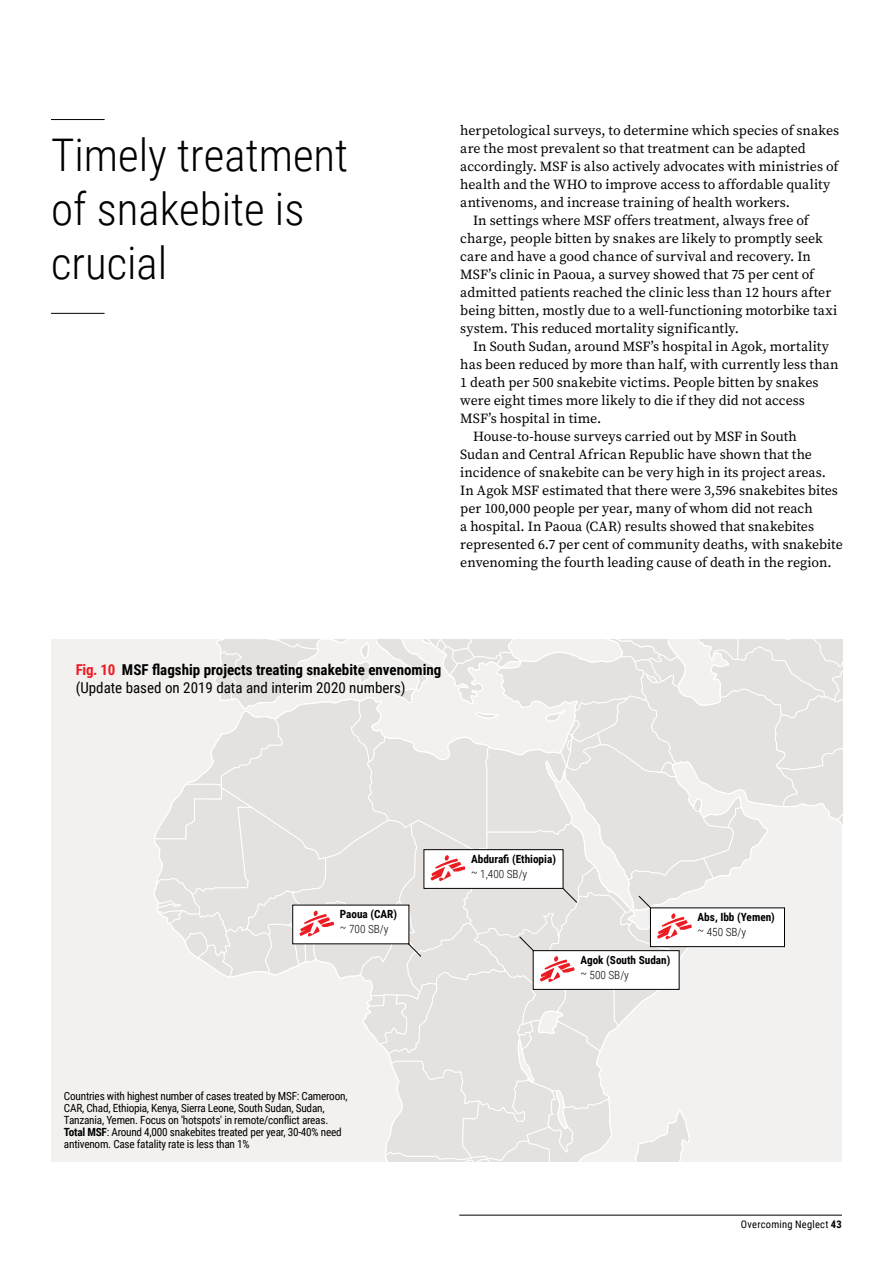
<style>
.page{position:relative;width:893px;height:1263px;background:#fff}
.page>*{position:absolute;margin:0;border:0;box-sizing:border-box;transform-origin:0 0}
.t1{font:300 45px/54px "Roboto Condensed";color:#000}
.t2{font:700 15px/18px "Roboto Condensed";color:#000}
.t3{font:13.95px "Source Serif Pro";letter-spacing:-.005em;color:#000}
.t4{font:11.25px/12px "Roboto Condensed";letter-spacing:-.02em;color:#000}
.t5{font:700 11.25px "Roboto Condensed";color:#000}
.t6{font:300 11.25px "Roboto Condensed";color:#000}
.t7{font:10.5px "Roboto Condensed";letter-spacing:.025em;color:#000}
.s1{color:#ed1c24}
.s2{font-weight:400}
.s3{font-weight:700}
</style>
<div class="page">
<hr style="left:459px;top:1215px;width:383px;height:1px;background:#000">
<div style="left:51px;top:639px;width:101px;height:522px;background:#f3f1ef"></div>
<svg style="left:152px;top:639px;width:690px;height:522px"></svg>
<hr style="left:51px;top:119px;width:54px;height:1px;background:#000">
<hr style="left:51px;top:313px;width:54px;height:1px;background:#000">
<h1 class="t1" style="left:51px;top:131px;width:299px">Timely treatment of snakebite is crucial</h1>
<p class="t3" style="left:460px;top:124px;width:380px">herpetological surveys, to determine which species of snakes</p>
<p class="t3" style="left:460px;top:142px;width:347px">are the most prevalent so that treatment can be adapted</p>
<p class="t3" style="left:460px;top:160px;width:380px">accordingly. MSF is also actively advocates with ministries of</p>
<p class="t3" style="left:460px;top:178px;width:372px">health and the WHO to improve access to affordable quality</p>
<p class="t3" style="left:460px;top:196px;width:331px">antivenoms, and increase training of health workers.</p>
<p class="t3" style="left:473px;top:214px;width:337px">In settings where MSF offers treatment, always free of</p>
<p class="t3" style="left:460px;top:232px;width:364px">charge, people bitten by snakes are likely to promptly seek</p>
<p class="t3" style="left:460px;top:250px;width:352px">care and have a good chance of survival and recovery. In</p>
<p class="t3" style="left:460px;top:268px;width:355px">MSF’s clinic in Paoua, a survey showed that 75 per cent of</p>
<p class="t3" style="left:460px;top:286px;width:372px">admitted patients reached the clinic less than 12 hours after</p>
<p class="t3" style="left:460px;top:304px;width:378px">being bitten, mostly due to a well-functioning motorbike taxi</p>
<p class="t3" style="left:460px;top:322px;width:280px">system. This reduced mortality significantly.</p>
<p class="t3" style="left:473px;top:340px;width:358px">In South Sudan, around MSF’s hospital in Agok, mortality</p>
<p class="t3" style="left:460px;top:358px;width:380px">has been reduced by more than half, with currently less than</p>
<p class="t3" style="left:460px;top:376px;width:360px">1 death per 500 snakebite victims. People bitten by snakes</p>
<p class="t3" style="left:460px;top:394px;width:346px">were eight times more likely to die if they did not access</p>
<p class="t3" style="left:460px;top:412px;width:143px">MSF’s hospital in time.</p>
<p class="t3" style="left:473px;top:430px;width:325px">House-to-house surveys carried out by MSF in South</p>
<p class="t3" style="left:460px;top:448px;width:353px">Sudan and Central African Republic have shown that the</p>
<p class="t3" style="left:460px;top:466px;width:367px">incidence of snakebite can be very high in its project areas.</p>
<p class="t3" style="left:460px;top:484px;width:379px">In Agok MSF estimated that there were 3,596 snakebites bites</p>
<p class="t3" style="left:460px;top:502px;width:354px">per 100,000 people per year, many of whom did not reach</p>
<p class="t3" style="left:460px;top:520px;width:355px">a hospital. In Paoua (CAR) results showed that snakebites</p>
<p class="t3" style="left:460px;top:538px;width:384px">represented 6.7 per cent of community deaths, with snakebite</p>
<p class="t3" style="left:460px;top:556px;width:373px">envenoming the fourth leading cause of death in the region.</p>
<p class="t2" style="left:76px;top:660px;width:367px"><span class="s1">Fig. 10</span> MSF flagship projects treating snakebite envenoming <span class="s2">(Update based on 2019 data and interim 2020 numbers)</span></p>
<p class="t5" style="left:340px;top:909px;width:59px">Paoua (CAR)</p>
<p class="t6" style="left:340px;top:924px;width:50px">~ 700 SB/y</p>
<p class="t4" style="left:64px;top:1091px;width:285px">Countries with highest number of cases treated by MSF: Cameroon, CAR, Chad, Ethiopia, Kenya, Sierra Leone, South Sudan, Sudan, Tanzania, Yemen. Focus on 'hotspots' in remote/conflict areas.<br><span class="s3">Total MSF</span>: Around 4,000 snakebites treated per year, 30-40% need antivenom. Case fatality rate is less than 1%</p>
<p class="t5" style="left:471px;top:851px;width:86px">Abdurafi (Ethiopia)</p>
<p class="t6" style="left:471px;top:868px;width:58px">~ 1,400 SB/y</p>
<p class="t5" style="left:580px;top:955px;width:92px">Agok (South Sudan)</p>
<p class="t6" style="left:580px;top:969px;width:50px">~ 500 SB/y</p>
<p class="t5" style="left:698px;top:912px;width:79px">Abs, Ibb (Yemen)</p>
<p class="t6" style="left:698px;top:927px;width:50px">~ 450 SB/y</p>
<p class="t7" style="left:741px;top:1220px;width:103px">Overcoming Neglect <span class="s3">43</span></p>
</div>
